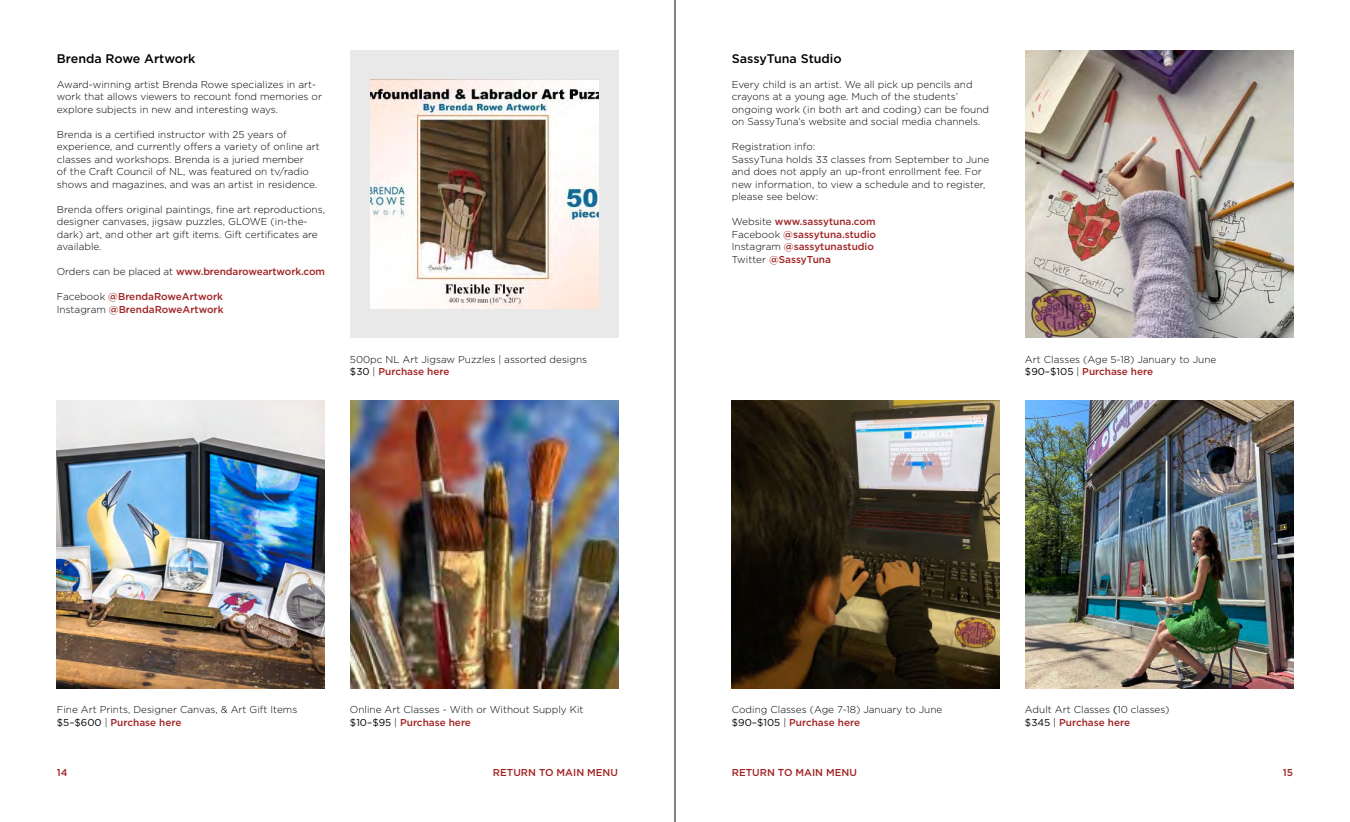
<style>
.page{position:relative;width:1350px;height:822px;background:#fff}
.page>*{position:absolute;margin:0;border:0;box-sizing:border-box;transform-origin:0 0}
.Makers_Name_Shop{font:500 12.5px "Gotham";color:#000}
.Seller_Bio_Descripti{font:300 10px/12.5px "Gotham";color:#000}
.Seller_Bio_Descripti-2{font:500 10px "Gotham";color:#a12223}
.Line1_Item_Name_GG{font:300 10px "Gotham";color:#000}
.Line2_Purchase_Detai{font:500 10px "Gotham";color:#a12223}
.Line2_Purchase_Detai-2{font:300 10px "Gotham";color:#000}
.s1{font-weight:300;color:#000}
.s2{font-weight:400;color:#000}
.s3{font-weight:400}
</style>
<div class="page">
<hr style="left:675px;top:0;width:1px;height:821px;background:#000">
<img style="left:1025px;top:400px;width:268px;height:288px">
<img style="left:732px;top:400px;width:268px;height:288px">
<img style="left:1025px;top:50px;width:268px;height:288px">
<img style="left:350px;top:400px;width:268px;height:288px">
<img style="left:57px;top:400px;width:268px;height:288px">
<div style="left:350px;top:50px;width:268px;height:288px;background:#e9e9e9"></div>
<img style="left:370px;top:80px;width:228px;height:228px">
<p class="Makers_Name_Shop" style="left:57px;top:50px;width:140px">Brenda Rowe Artwork</p>
<p class="Seller_Bio_Descripti" style="left:57px;top:77px;width:267px">Award-winning artist Brenda Rowe specializes in art&shy;work that allows viewers to recount fond memories or explore subjects in new and interesting ways.</p>
<p class="Seller_Bio_Descripti" style="left:57px;top:127px;width:264px">Brenda is a certified instructor with 25 years of experience, and currently offers a variety of online art classes and workshops. Brenda is a juried member<br>of the Craft Council of NL, was featured on tv/radio shows and magazines, and was an artist in residence.</p>
<p class="Seller_Bio_Descripti" style="left:57px;top:202px;width:270px">Brenda offers original paintings, fine art reproductions, designer canvases, jigsaw puzzles, GLOWE (in-the&shy;dark) art, and other art gift items. Gift certificates are available.</p>
<p class="Seller_Bio_Descripti-2" style="left:57px;top:265px;width:270px"><span class="s1">Orders can be placed at</span> www.brendaroweartwork.com</p>
<p class="Seller_Bio_Descripti-2" style="left:57px;top:290px;width:168px"><span class="s1">Facebook</span> @BrendaRoweArtwork</p>
<p class="Seller_Bio_Descripti-2" style="left:57px;top:302px;width:168px"><span class="s1">Instagram</span> @BrendaRoweArtwork</p>
<p class="Line1_Item_Name_GG" style="left:350px;top:353px;width:239px">500pc NL Art Jigsaw Puzzles | assorted designs</p>
<p class="Line2_Purchase_Detai" style="left:350px;top:365px;width:101px"><span class="s2">$30</span> <span class="s1">|</span> Purchase here</p>
<p class="Line1_Item_Name_GG" style="left:57px;top:703px;width:242px">Fine Art Prints, Designer Canvas, &amp; Art Gift Items</p>
<p class="Line2_Purchase_Detai" style="left:57px;top:715px;width:126px"><span class="s2">$5–$600</span> <span class="s1">|</span> Purchase here</p>
<p class="Line1_Item_Name_GG" style="left:350px;top:703px;width:235px">Online Art Classes - With or Without Supply Kit</p>
<p class="Line2_Purchase_Detai" style="left:350px;top:715px;width:123px"><span class="s2">$10–$95</span> <span class="s1">|</span> Purchase here</p>
<p class="Makers_Name_Shop" style="left:732px;top:50px;width:111px">SassyTuna Studio</p>
<p class="Seller_Bio_Descripti" style="left:732px;top:77px;width:259px">Every child is an artist. We all pick up pencils and crayons at a young age. Much of the students’ ongoing work (in both art and coding) can be found on SassyTuna’s website and social media channels.</p>
<p class="Seller_Bio_Descripti" style="left:732px;top:140px;width:85px">Registration info:</p>
<p class="Seller_Bio_Descripti" style="left:732px;top:152px;width:259px">SassyTuna holds 33 classes from September to June and does not apply an up-front enrollment fee. For new information, to view a schedule and to register, please see below:</p>
<p class="Seller_Bio_Descripti-2" style="left:732px;top:215px;width:145px"><span class="s1">Website</span> www.sassytuna.com</p>
<p class="Seller_Bio_Descripti-2" style="left:732px;top:227px;width:146px"><span class="s1">Facebook</span> @sassytuna.studio</p>
<p class="Seller_Bio_Descripti-2" style="left:732px;top:240px;width:144px"><span class="s1">Instagram</span> @sassytunastudio</p>
<p class="Seller_Bio_Descripti-2" style="left:732px;top:252px;width:101px"><span class="s1">Twitter</span> @SassyTuna</p>
<p class="Line1_Item_Name_GG" style="left:1025px;top:353px;width:193px">Art Classes (Age 5-18) January to June</p>
<p class="Line2_Purchase_Detai" style="left:1025px;top:365px;width:130px"><span class="s2">$90–$105</span> <span class="s1">|</span> Purchase here</p>
<p class="Line1_Item_Name_GG" style="left:732px;top:703px;width:212px">Coding Classes (Age 7-18) January to June</p>
<p class="Line2_Purchase_Detai" style="left:732px;top:715px;width:130px"><span class="s2">$90–$105</span> <span class="s1">|</span> Purchase here</p>
<p class="Line2_Purchase_Detai-2" style="left:1025px;top:703px;width:146px">Adult Art Classes <span class="s3">(</span>10 classes)</p>
<p class="Line2_Purchase_Detai" style="left:1025px;top:715px;width:107px"><span class="s2">$345</span> <span class="s1">|</span> Purchase here</p>
<p class="Seller_Bio_Descripti-2" style="left:57px;top:765px;width:12px">14</p>
<p class="Seller_Bio_Descripti-2" style="left:493px;top:765px;width:127px">RETURN TO MAIN MENU</p>
<p class="Seller_Bio_Descripti-2" style="left:732px;top:765px;width:127px">RETURN TO MAIN MENU</p>
<p class="Seller_Bio_Descripti-2" style="left:1283px;top:765px;width:12px">15</p>
</div>
